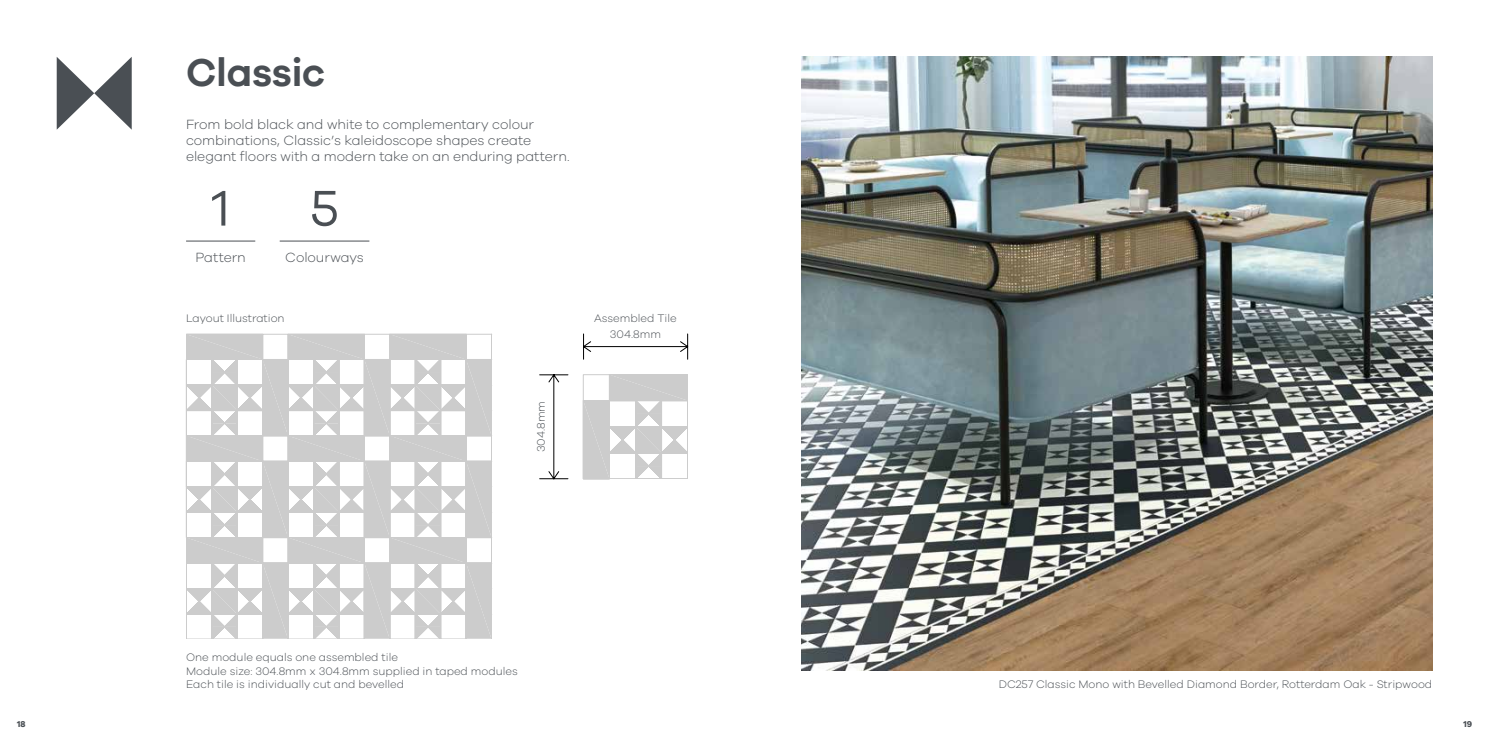
<style>
.page{position:relative;width:1489px;height:745px;background:#fff}
.page>*{position:absolute;margin:0;border:0;box-sizing:border-box;transform-origin:0 0}
.t1{font:51.62px "Galano Grotesque";color:#4a4f54}
.t2{font:600 40px "Galano Grotesque";letter-spacing:-.01em;color:#4a4f54}
.t3{font:300 13.75px/16.2px "Galano Grotesque";letter-spacing:-.005em;color:#4a4f54}
.t4{font:300 11.25px/13.5px "Galano Grotesque";color:#4a4f54}
.t5{font:700 8.75px "Galano Grotesque";color:#4a4f54}
</style>
<div class="page">
<svg style="left:539px;top:334px;width:148px;height:144px"></svg>
<svg style="left:57px;top:57px;width:75px;height:73px"></svg>
<hr style="left:186px;top:241px;width:69px;height:1px;background:#4a4f54">
<hr style="left:280px;top:241px;width:89px;height:1px;background:#4a4f54">
<svg style="left:185px;top:334px;width:307px;height:304px"></svg>
<img style="left:801px;top:57px;width:630px;height:613px">
<p class="t5" style="left:17px;top:718px;width:10px">18</p>
<h2 class="t2" style="left:186px;top:48px;width:141px">Classic</h2>
<p class="t3" style="left:186px;top:115px;width:385px">From bold black and white to complementary colour combinations, Classic’s kaleidoscope shapes create elegant floors with a modern take on an enduring pattern.</p>
<h1 class="t1" style="left:211px;top:177px;width:20px">1</h1>
<p class="t3" style="left:195px;top:249px;width:52px">Pattern</p>
<h1 class="t1" style="left:310px;top:177px;width:31px">5</h1>
<p class="t3" style="left:285px;top:249px;width:80px">Colourways</p>
<p class="t4" style="left:186px;top:311px;width:100px">Layout Illustration</p>
<p class="t4" style="left:594px;top:311px;width:84px">Assembled Tile</p>
<p class="t4" style="left:534px;top:452px;width:53px;rotate:-90deg">304.8mm</p>
<p class="t4" style="left:610px;top:326px;width:53px">304.8mm</p>
<p class="t4" style="left:186px;top:649px;width:333px">One module equals one assembled tile<br>Module size: 304.8mm x 304.8mm supplied in taped modules<br>Each tile is individually cut and bevelled</p>
<p class="t4" style="left:998px;top:676px;width:435px">DC257 Classic Mono with Bevelled Diamond Border, Rotterdam Oak - Stripwood</p>
<p class="t5" style="left:1463px;top:718px;width:10px">19</p>
</div>
